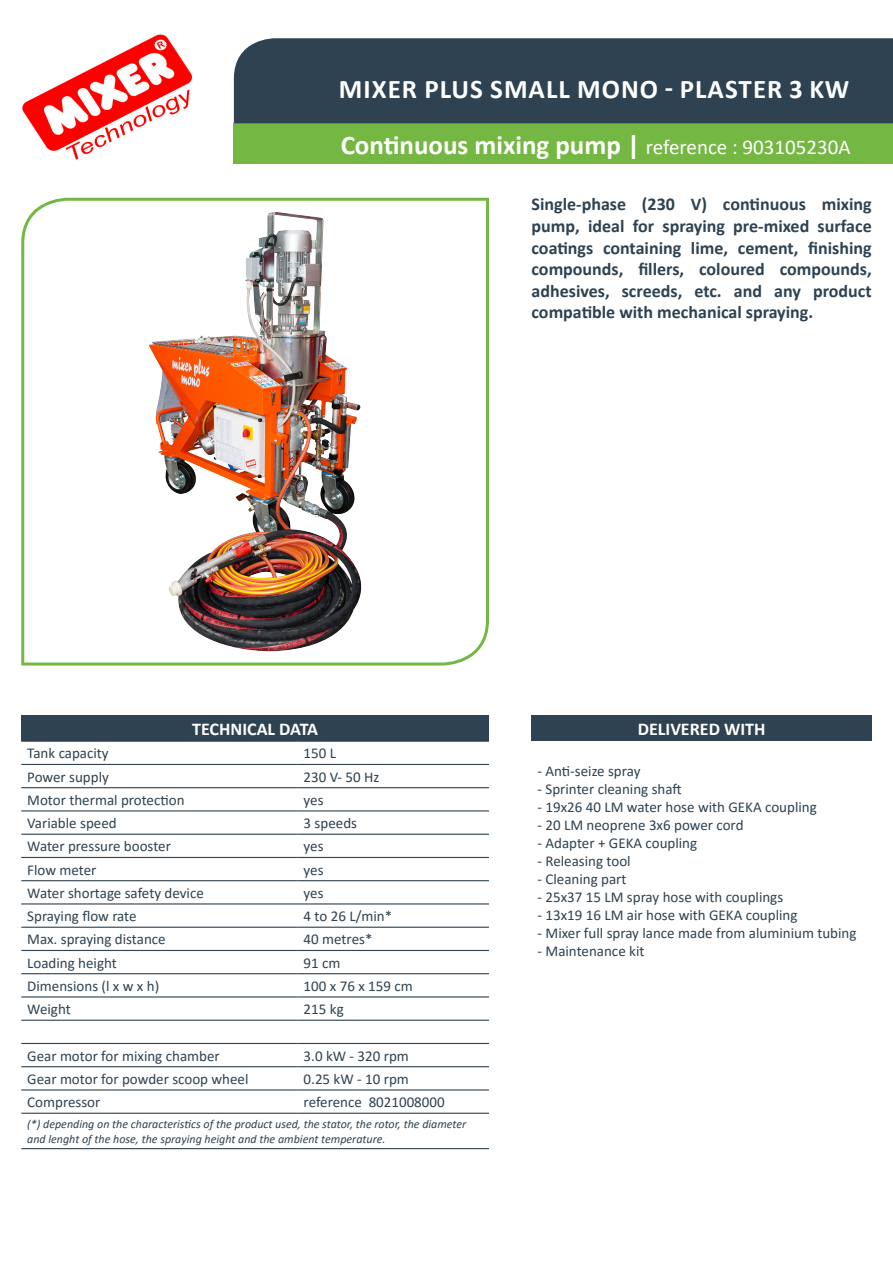
<style>
.page{position:relative;width:893px;height:1263px;background:#fff}
.page>*{position:absolute;margin:0;border:0;box-sizing:border-box;transform-origin:0 0}
.t1{font:700 27px "Calibri";letter-spacing:.04em;color:#fff}
.t2{font:700 18px/21.6px "Calibri";color:#2e4251;text-align:justify}
.t3{font:700 18px "Calibri";color:#fff}
.t4{font:15px "Calibri";color:#2e4251}
.t5{font:italic 12px/14.4px "Calibri";color:#2e4251}
.s1{font-weight:400;font-size:21px}
</style>
<div class="page">
<img style="left:22px;top:34px;width:171px;height:126px">
<svg style="left:21px;top:197px;width:468px;height:469px"></svg>
<img style="left:149px;top:212px;width:217px;height:439px">
<div style="left:234px;top:123px;width:659px;height:41px;background:#74b743"></div>
<div style="left:234px;top:38px;width:659px;height:85px;background:#2e4251"></div>
<div style="left:21px;top:716px;width:468px;height:25px;background:#2e4251"></div>
<hr style="left:21px;top:715px;width:277px;height:1px;background:#2e4251">
<hr style="left:298px;top:715px;width:191px;height:1px;background:#2e4251">
<hr style="left:21px;top:741px;width:277px;height:1px;background:#2e4251">
<hr style="left:298px;top:741px;width:191px;height:1px;background:#2e4251">
<hr style="left:21px;top:764px;width:277px;height:1px;background:#2e4251">
<hr style="left:298px;top:764px;width:191px;height:1px;background:#2e4251">
<hr style="left:21px;top:787px;width:277px;height:1px;background:#2e4251">
<hr style="left:298px;top:787px;width:191px;height:1px;background:#2e4251">
<hr style="left:21px;top:810px;width:277px;height:1px;background:#2e4251">
<hr style="left:298px;top:810px;width:191px;height:1px;background:#2e4251">
<hr style="left:21px;top:834px;width:277px;height:1px;background:#2e4251">
<hr style="left:298px;top:834px;width:191px;height:1px;background:#2e4251">
<hr style="left:21px;top:857px;width:277px;height:1px;background:#2e4251">
<hr style="left:298px;top:857px;width:191px;height:1px;background:#2e4251">
<hr style="left:21px;top:880px;width:277px;height:1px;background:#2e4251">
<hr style="left:298px;top:880px;width:191px;height:1px;background:#2e4251">
<hr style="left:21px;top:903px;width:277px;height:1px;background:#2e4251">
<hr style="left:298px;top:903px;width:191px;height:1px;background:#2e4251">
<hr style="left:21px;top:927px;width:277px;height:1px;background:#2e4251">
<hr style="left:298px;top:927px;width:191px;height:1px;background:#2e4251">
<hr style="left:21px;top:950px;width:277px;height:1px;background:#2e4251">
<hr style="left:298px;top:950px;width:191px;height:1px;background:#2e4251">
<hr style="left:21px;top:973px;width:277px;height:1px;background:#2e4251">
<hr style="left:298px;top:973px;width:191px;height:1px;background:#2e4251">
<hr style="left:21px;top:996px;width:277px;height:1px;background:#2e4251">
<hr style="left:298px;top:996px;width:191px;height:1px;background:#2e4251">
<hr style="left:21px;top:1020px;width:277px;height:1px;background:#2e4251">
<hr style="left:298px;top:1020px;width:191px;height:1px;background:#2e4251">
<hr style="left:21px;top:1043px;width:277px;height:1px;background:#2e4251">
<hr style="left:298px;top:1043px;width:191px;height:1px;background:#2e4251">
<hr style="left:21px;top:1066px;width:277px;height:1px;background:#2e4251">
<hr style="left:298px;top:1066px;width:191px;height:1px;background:#2e4251">
<hr style="left:21px;top:1089px;width:277px;height:1px;background:#2e4251">
<hr style="left:298px;top:1089px;width:191px;height:1px;background:#2e4251">
<hr style="left:21px;top:1113px;width:277px;height:1px;background:#2e4251">
<hr style="left:298px;top:1113px;width:191px;height:1px;background:#2e4251">
<hr style="left:21px;top:1148px;width:277px;height:1px;background:#2e4251">
<hr style="left:298px;top:1148px;width:191px;height:1px;background:#2e4251">
<div style="left:531px;top:716px;width:341px;height:25px;background:#2e4251"></div>
<hr style="left:531px;top:715px;width:341px;height:1px;background:#2e4251">
<h1 class="t1" style="left:339px;top:70px;width:512px">Mixer Plus Small Mono - PLASTER 3 kW</h1>
<h1 class="t1" style="left:341px;top:126px;width:511px">Continuous mixing pump | <span class="s1">reference : 903105230A</span></h1>
<p class="t2" style="left:531px;top:193px;width:342px">Single-phase (230 V) continuous mixing pump, ideal for spraying pre-mixed surface coatings containing lime, cement, finishing compounds, fillers, coloured compounds, adhesives, screeds, etc. and any product compatible with mechanical spraying.</p>
<p class="t3" style="left:192px;top:716px;width:127px">TECHNI CAL DATA</p>
<p class="t4" style="left:27px;top:743px;width:83px">Tank capacity</p>
<p class="t4" style="left:304px;top:743px;width:34px">150 L</p>
<p class="t4" style="left:27px;top:766px;width:83px">Power supply</p>
<p class="t4" style="left:304px;top:766px;width:77px">230 V- 50 Hz</p>
<p class="t4" style="left:27px;top:789px;width:159px">Motor thermal protection</p>
<p class="t4" style="left:304px;top:789px;width:21px">yes</p>
<p class="t4" style="left:27px;top:813px;width:91px">Variable speed</p>
<p class="t4" style="left:304px;top:813px;width:55px">3 speeds</p>
<p class="t4" style="left:27px;top:836px;width:145px">Water pressure booster</p>
<p class="t4" style="left:304px;top:836px;width:21px">yes</p>
<p class="t4" style="left:27px;top:859px;width:71px">Flow meter</p>
<p class="t4" style="left:304px;top:859px;width:21px">yes</p>
<p class="t4" style="left:27px;top:882px;width:178px">Water shortage safety device</p>
<p class="t4" style="left:304px;top:882px;width:21px">yes</p>
<p class="t4" style="left:27px;top:906px;width:111px">Spraying flow rate</p>
<p class="t4" style="left:304px;top:906px;width:90px">4 to 26 L/min*</p>
<p class="t4" style="left:27px;top:929px;width:140px">Max. spraying distance</p>
<p class="t4" style="left:304px;top:929px;width:70px">40 metres*</p>
<p class="t4" style="left:27px;top:952px;width:91px">Loading height</p>
<p class="t4" style="left:304px;top:952px;width:38px">91 cm</p>
<p class="t4" style="left:27px;top:975px;width:133px">Dimensions (l x w x h)</p>
<p class="t4" style="left:304px;top:975px;width:111px">100 x 76 x 159 cm</p>
<p class="t4" style="left:27px;top:999px;width:45px">Weight</p>
<p class="t4" style="left:304px;top:999px;width:42px">215 kg</p>
<p class="t4" style="left:27px;top:1045px;width:194px">Gear motor for mixing chamber</p>
<p class="t4" style="left:304px;top:1045px;width:107px">3.0 kW - 320 rpm</p>
<p class="t4" style="left:27px;top:1068px;width:223px">Gear motor for powder scoop wheel</p>
<p class="t4" style="left:304px;top:1068px;width:107px">0.25 kW - 10 rpm</p>
<p class="t4" style="left:27px;top:1092px;width:75px">Compressor</p>
<p class="t4" style="left:304px;top:1092px;width:143px">reference 8021008000</p>
<p class="t5" style="left:27px;top:1116px;width:441px">(*) depending on the characteristics of the product used, the stator, the rotor, the diameter and lenght of the hose, the spraying height and the ambient temperature.</p>
<p class="t3" style="left:638px;top:716px;width:129px">DELIVERE D WITH</p>
<p class="t4" style="left:537px;top:761px;width:104px">- Anti-seize spray</p>
<p class="t4" style="left:537px;top:779px;width:146px">- Sprinter cleaning shaft</p>
<p class="t4" style="left:537px;top:797px;width:281px">- 19x26 40 LM water hose with GEKA coupling</p>
<p class="t4" style="left:537px;top:815px;width:207px">- 20 LM neoprene 3x6 power cord</p>
<p class="t4" style="left:537px;top:833px;width:161px">- Adapter + GEKA coupling</p>
<p class="t4" style="left:537px;top:851px;width:95px">- Releasing tool</p>
<p class="t4" style="left:537px;top:869px;width:91px">- Cleaning part</p>
<p class="t4" style="left:537px;top:887px;width:247px">- 25x37 15 LM spray hose with couplings</p>
<p class="t4" style="left:537px;top:905px;width:261px">- 13x19 16 LM air hose with GEKA coupling</p>
<p class="t4" style="left:537px;top:923px;width:321px">- Mixer full spray lance made from aluminium tubing</p>
<p class="t4" style="left:537px;top:941px;width:108px">- Maintenance kit</p>
</div>
